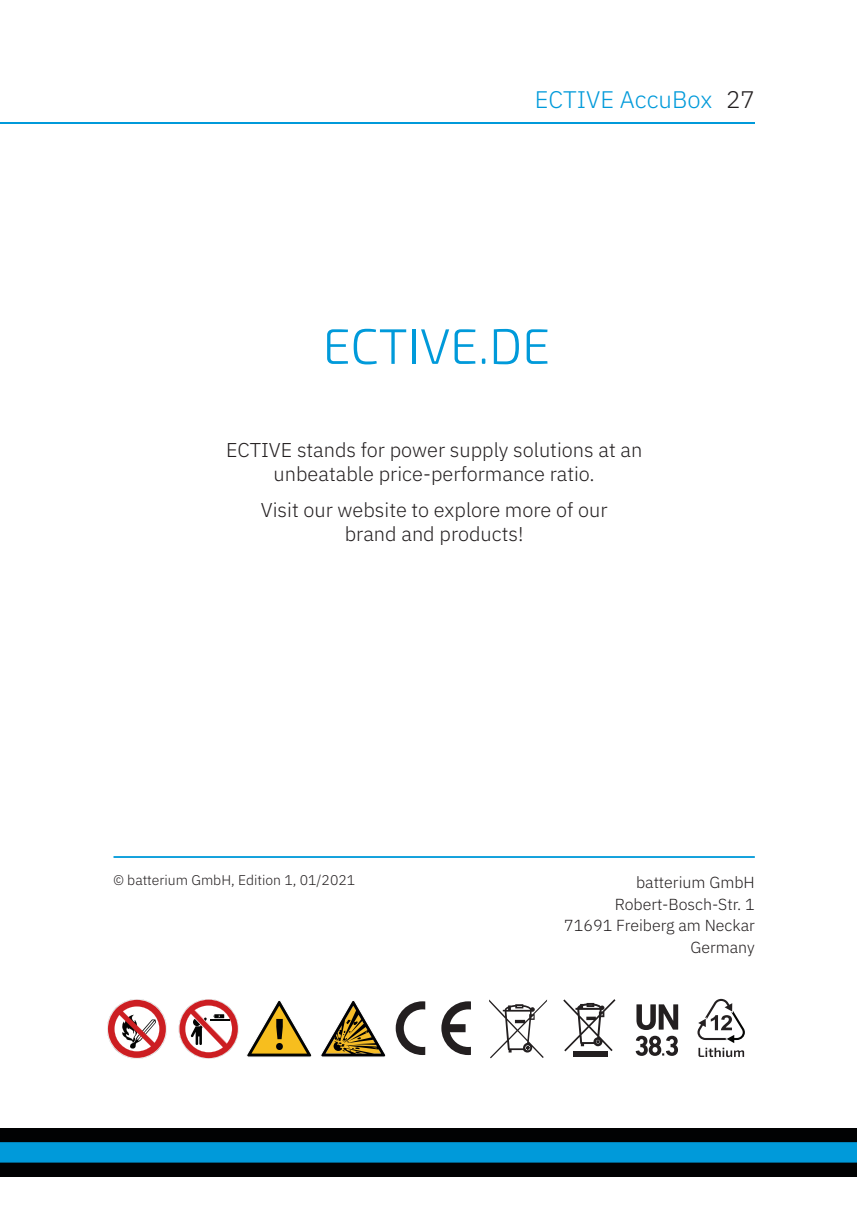
<style>
.page{position:relative;width:857px;height:1225px;background:#fff}
.page>*{position:absolute;margin:0;border:0;box-sizing:border-box;transform-origin:0 0}
.t1{font:300 50px "Exo 2";color:#009ada}
.t2{font:300 24px "IBM Plex Sans";color:#009ada}
.t3{font:300 20px/24px "IBM Plex Sans";color:#231f20;text-align:center}
.t4{font:300 16px "IBM Plex Sans";color:#231f20}
.Standard_Deutsch{font:300 14px "IBM Plex Sans";color:#231f20}
.s1{color:#231f20}
</style>
<div class="page">
<hr style="left:0;top:122px;width:754px;height:1px;background:#009ada">
<div style="left:0;top:1128px;width:856px;height:48px;background:#010203"></div>
<div style="left:0;top:1142px;width:856px;height:20px;background:#009ada"></div>
<hr style="left:113px;top:856px;width:641px;height:2px;background:#009ada">
<svg style="left:179px;top:999px;width:59px;height:59px"></svg>
<svg style="left:107px;top:999px;width:60px;height:59px"></svg>
<svg style="left:563px;top:999px;width:52px;height:52px"></svg>
<div style="left:572px;top:1051px;width:35px;height:6px;background:#231f20"></div>
<svg style="left:395px;top:1001px;width:30px;height:54px"></svg>
<svg style="left:441px;top:1001px;width:29px;height:54px"></svg>
<svg style="left:697px;top:999px;width:47px;height:58px"></svg>
<svg style="left:246px;top:1000px;width:66px;height:57px"></svg>
<svg style="left:320px;top:1001px;width:66px;height:56px"></svg>
<svg style="left:635px;top:1004px;width:42px;height:52px"></svg>
<svg style="left:489px;top:999px;width:58px;height:59px"></svg>
<p class="t2" style="left:534px;top:81px;width:221px">ECTIVE AccuBox <span class="s1">27</span></p>
<p class="t1" style="left:322px;top:317px;width:229px">ECTIVE.DE</p>
<p class="t3" style="left:226px;top:437px;width:417px">ECTIVE stands for power supply solutions at an unbeatable price-performance ratio.</p>
<p class="t3" style="left:261px;top:496px;width:348px">Visit our website to explore more of our brand and products!</p>
<p class="Standard_Deutsch" style="left:113px;top:869px;width:243px">© batterium GmbH, Edition 1, 01/2021</p>
<p class="t4" style="left:635px;top:870px;width:120px">batterium GmbH</p>
<p class="t4" style="left:614px;top:891px;width:141px">Robert-Bosch-Str. 1</p>
<p class="t4" style="left:564px;top:913px;width:192px">71691 Freiberg am Neckar</p>
<p class="t4" style="left:690px;top:935px;width:66px">Germany</p>
</div>
